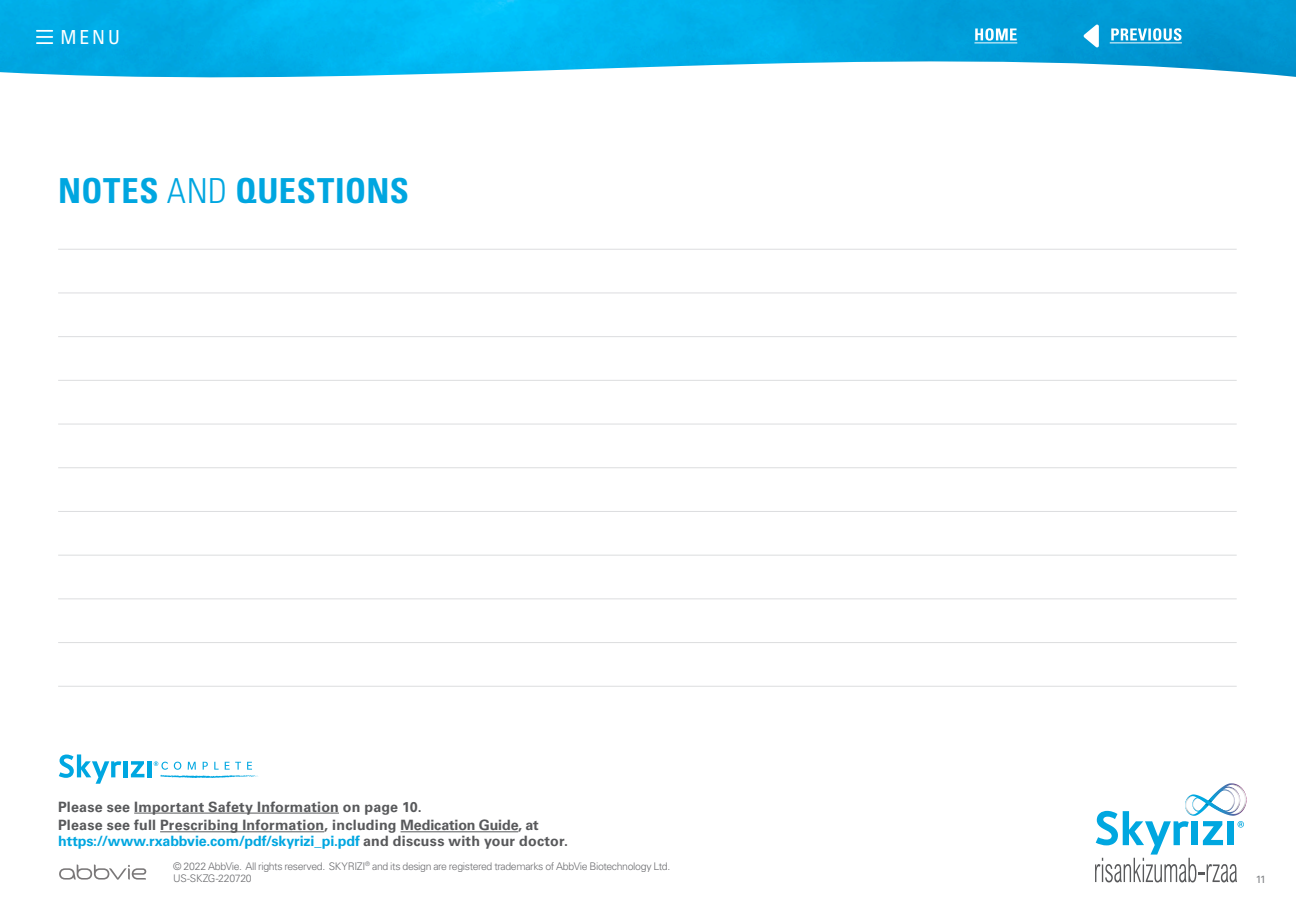
<style>
.page{position:relative;width:1296px;height:918px;background:#fff}
.page>*{position:absolute;margin:0;border:0;box-sizing:border-box;transform-origin:0 0}
.t1{font:700 condensed 34.5px "Univers LT Std";letter-spacing:.02em;color:#00a6e0}
.t2{font:condensed 19.35px "Univers LT Std";color:#fff}
.t3{font:700 14.25px/18.8px "Univers LT Std";letter-spacing:.015em;color:#58595b}
.t4{font:700 14.25px "Univers LT Std";letter-spacing:.005em;color:#00a6e0}
.t5{font:300 10.5px/12.6px "Univers LT Std";letter-spacing:-.035em;color:#6c6d70}
.t6{font:10.5px "Univers LT Std";color:#808285}
.s1{font-weight:300}
.s2{color:#58595b}
</style>
<div class="page">
<img style="left:0;top:0;width:1296px;height:78px">
<hr style="left:58px;top:249px;width:1179px;height:1px;background:#dcdddf">
<hr style="left:58px;top:511px;width:1179px;height:1px;background:#dcdddf">
<hr style="left:58px;top:380px;width:1179px;height:1px;background:#dcdddf">
<hr style="left:58px;top:642px;width:1179px;height:1px;background:#dcdddf">
<hr style="left:58px;top:293px;width:1179px;height:1px;background:#dcdddf">
<hr style="left:58px;top:555px;width:1179px;height:1px;background:#dcdddf">
<hr style="left:58px;top:424px;width:1179px;height:1px;background:#dcdddf">
<hr style="left:58px;top:686px;width:1179px;height:1px;background:#dcdddf">
<hr style="left:58px;top:336px;width:1179px;height:1px;background:#dcdddf">
<hr style="left:58px;top:598px;width:1179px;height:1px;background:#dcdddf">
<hr style="left:58px;top:467px;width:1179px;height:1px;background:#dcdddf">
<svg style="left:59px;top:865px;width:87px;height:15px"></svg>
<hr style="left:134px;top:813px;width:205px;height:1px;background:#58595b">
<hr style="left:160px;top:831px;width:164px;height:1px;background:#58595b">
<hr style="left:401px;top:831px;width:117px;height:1px;background:#58595b">
<div style="left:123px;top:761px;width:5px;height:16px;background:#00a7e1"></div>
<div style="left:147px;top:761px;width:5px;height:16px;background:#00a7e1"></div>
<svg style="left:131px;top:761px;width:13px;height:16px"></svg>
<svg style="left:59px;top:754px;width:62px;height:30px"></svg>
<svg style="left:154px;top:761px;width:104px;height:17px"></svg>
<svg style="left:36px;top:30px;width:17px;height:14px"></svg>
<svg style="left:1083px;top:24px;width:16px;height:24px"></svg>
<hr style="left:974px;top:42px;width:43px;height:1px;background:#fff">
<svg style="left:975px;top:28px;width:42px;height:13px"></svg>
<svg style="left:1111px;top:28px;width:71px;height:13px"></svg>
<hr style="left:1110px;top:42px;width:72px;height:1px;background:#fff">
<svg style="left:1095px;top:783px;width:152px;height:99px"></svg>
<h2 class="t2" style="left:60px;top:25px;width:61px">MENU</h2>
<h1 class="t1" style="left:58px;top:169px;width:352px">NOTES <span class="s1">AND</span> QUESTIONS</h1>
<h3 class="t3" style="left:58px;top:797px;width:482px">Please see Important Safety Information on page 10.<br>Please see full Prescribing Information, including Medication Guide, at</h3>
<h3 class="t4" style="left:58px;top:833px;width:511px">https://www.rxabbvie.com/pdf/skyrizi_pi.pdf <span class="s2">and discuss with your doctor.</span></h3>
<p class="t5" style="left:173px;top:860px;width:499px">© 2022 AbbVie. All rights reserved. SKYRIZI<sup>®</sup> and its design are registered trademarks of AbbVie Biotechnology Ltd.<br>US-SKZG-220720</p>
<p class="t6" style="left:1256px;top:873px;width:12px">11</p>
</div>
